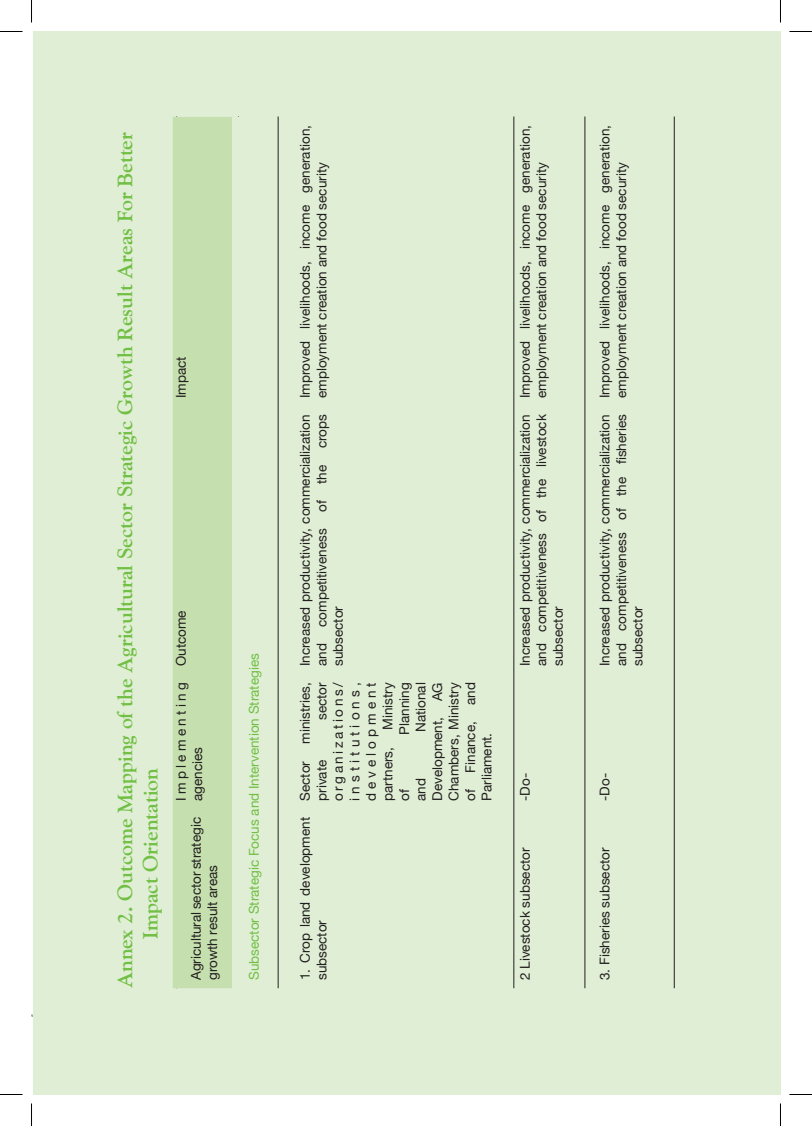
<style>
.page{position:relative;width:812px;height:1126px;background:#fff}
.page>*{position:absolute;margin:0;border:0;box-sizing:border-box;transform-origin:0 0}
.Heading_2{font:700 21px/25.2px "Goudy Old Style BT";color:#71bf44}
.Tables{font:13.5px/16.5px "Helvetica Neue";color:#231f20}
.Tables-2{font:13.5px "Helvetica Neue";color:#71bf44}
.Tables-3{font:13.5px/16.5px "Helvetica Neue";letter-spacing:.245em;color:#231f20}
</style>
<div class="page">
<div style="left:33px;top:31px;width:747px;height:1063px;background:#dfeed4"></div>
<hr style="left:513px;top:117px;width:1px;height:871px;background:#231f20">
<hr style="left:673px;top:117px;width:1px;height:871px;background:#231f20">
<hr style="left:584px;top:117px;width:1px;height:871px;background:#231f20">
<hr style="left:278px;top:117px;width:1px;height:871px;background:#231f20">
<div style="left:173px;top:117px;width:59px;height:871px;background:#c5e0ae"></div>
<svg style="left:0;top:31px;width:22px;height:1px"></svg>
<svg style="left:789px;top:31px;width:22px;height:1px"></svg>
<svg style="left:0;top:1094px;width:22px;height:1px"></svg>
<svg style="left:789px;top:1094px;width:22px;height:1px"></svg>
<svg style="left:31px;top:0;width:1px;height:22px"></svg>
<svg style="left:31px;top:1103px;width:1px;height:23px"></svg>
<svg style="left:780px;top:0;width:1px;height:22px"></svg>
<svg style="left:780px;top:1103px;width:1px;height:23px"></svg>
<p class="Heading_2" style="left:112px;top:939px;width:808px;text-indent:-50px;rotate:-90deg">Annex 2. Outcome Mapping of the Agricultural Sector Strategic Growth Result Areas For Better<br>Impact Orientation</p>
<p class="Tables" style="left:172px;top:398px;width:43px;rotate:-90deg">Impact</p>
<p class="Tables" style="left:172px;top:666px;width:57px;rotate:-90deg">Outcome</p>
<p class="Tables-3" style="left:172px;top:801px;width:120px;rotate:-90deg">Implementing agencies</p>
<p class="Tables" style="left:187px;top:980px;width:165px;rotate:-90deg">Agricultural sector strategic growth result areas</p>
<p class="Tables-2" style="left:246px;top:980px;width:328px;rotate:-90deg">Subsector Strategic Focus and Intervention Strategies</p>
<p class="Tables" style="left:296px;top:398px;width:275px;rotate:-90deg">Improved livelihoods, income generation, employment creation and food security</p>
<p class="Tables" style="left:296px;top:666px;width:253px;text-align:justify;rotate:-90deg">Increased productivity, commercialization and competitiveness of the crops subsector</p>
<p class="Tables" style="left:313px;top:801px;width:121px;text-align:justify;text-indent:81px;rotate:-90deg">sector organizations/ institutions, development partners,</p>
<p class="Tables" style="left:379px;top:730px;width:49px;rotate:-90deg">Ministry</p>
<p class="Tables" style="left:412px;top:801px;width:120px;text-align:justify;text-indent:69px;rotate:-90deg">National Development, AG Chambers, Ministry of Finance, and Parliament.</p>
<p class="Tables" style="left:395px;top:735px;width:54px;rotate:-90deg">Planning</p>
<p class="Tables" style="left:296px;top:744px;width:63px;rotate:-90deg">ministries,</p>
<p class="Tables" style="left:313px;top:801px;width:42px;rotate:-90deg">private</p>
<p class="Tables" style="left:296px;top:801px;width:41px;rotate:-90deg">Sector</p>
<p class="Tables" style="left:412px;top:801px;width:24px;rotate:-90deg">and</p>
<p class="Tables" style="left:395px;top:801px;width:13px;rotate:-90deg">of</p>
<p class="Tables" style="left:296px;top:980px;width:165px;rotate:-90deg">1. Crop land development subsector</p>
<p class="Tables" style="left:516px;top:398px;width:275px;rotate:-90deg">Improved livelihoods, income generation, employment creation and food security</p>
<p class="Tables" style="left:516px;top:666px;width:253px;text-align:justify;rotate:-90deg">Increased productivity, commercialization and competitiveness of the livestock subsector</p>
<p class="Tables" style="left:516px;top:801px;width:29px;rotate:-90deg">-Do-</p>
<p class="Tables" style="left:516px;top:980px;width:134px;rotate:-90deg">2 Livestock subsector</p>
<p class="Tables" style="left:596px;top:398px;width:275px;rotate:-90deg">Improved livelihoods, income generation, employment creation and food security</p>
<p class="Tables" style="left:596px;top:666px;width:253px;text-align:justify;rotate:-90deg">Increased productivity, commercialization and competitiveness of the fisheries subsector</p>
<p class="Tables" style="left:596px;top:801px;width:29px;rotate:-90deg">-Do-</p>
<p class="Tables" style="left:596px;top:980px;width:134px;rotate:-90deg">3. Fisheries subsector</p>
</div>
